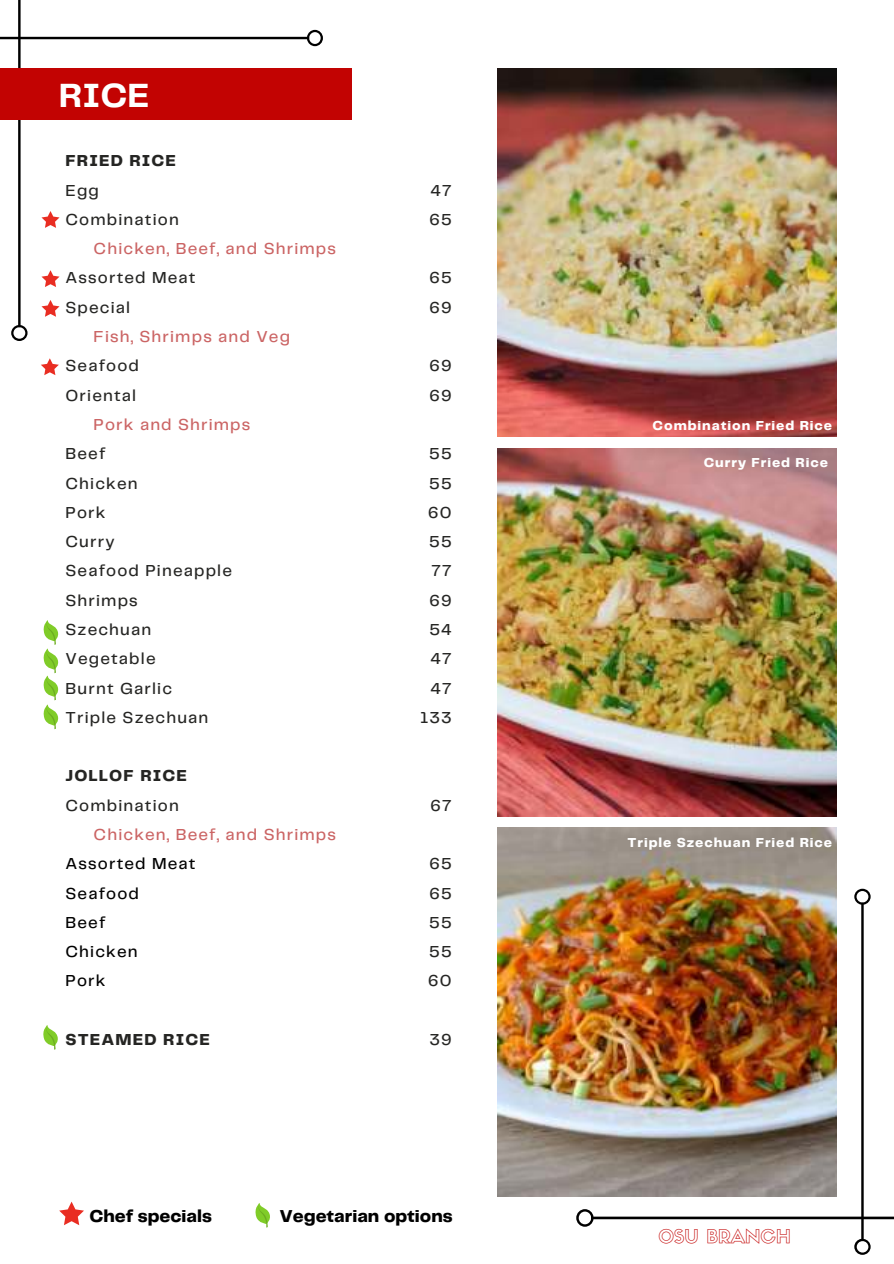
<style>
.page{position:relative;width:894px;height:1264px;background:#fff}
.page>*{position:absolute;margin:0;border:0;box-sizing:border-box;transform-origin:0 0}
.t1{font:700 34.8px "Telegraf";color:#fff}
.t2{font:18.3px "Sifonn Basic Outline";color:#c20302}
.t3{font:800 18px "Telegraf";color:#000}
.t4{font:500 16.5px/29.2px "Telegraf";letter-spacing:.07em;color:#252523}
.t5{font:500 16.5px "Telegraf";letter-spacing:.07em;color:#cb6464}
.t6{font:500 16.5px/29.2px "Telegraf";letter-spacing:.07em;color:#000}
.t7{font:800 16.5px "Telegraf";letter-spacing:.07em;color:#252523}
.t8{font:800 13.5px "Telegraf";letter-spacing:.07em;color:#fff}
</style>
<div class="page">
<div style="left:0;top:69px;width:351px;height:50px;background:#c20302"></div>
<svg style="left:255px;top:1203px;width:15px;height:24px"></svg>
<svg style="left:59px;top:1201px;width:25px;height:24px"></svg>
<svg style="left:0;top:0;width:323px;height:341px"></svg>
<svg style="left:41px;top:358px;width:18px;height:17px"></svg>
<svg style="left:43px;top:620px;width:16px;height:109px"></svg>
<svg style="left:43px;top:1025px;width:15px;height:24px"></svg>
<img style="left:497px;top:69px;width:339px;height:368px">
<img style="left:497px;top:448px;width:339px;height:368px">
<img style="left:497px;top:827px;width:339px;height:369px">
<img style="left:576px;top:888px;width:317px;height:366px">
<h1 class="t1" style="left:59px;top:71px;width:92px">RICE</h1>
<p class="t7" style="left:65px;top:149px;width:112px">FRIED RICE</p>
<p class="t4" style="left:65px;top:175px;width:115px">Egg<br>Combination</p>
<p class="t5" style="left:94px;top:237px;width:244px">Chicken, Beef, and Shrimps</p>
<p class="t4" style="left:65px;top:263px;width:131px">Assorted Meat<br>Special</p>
<p class="t5" style="left:94px;top:325px;width:198px">Fish, Shrimps and Veg</p>
<p class="t4" style="left:65px;top:351px;width:75px">Seafood<br>Oriental</p>
<p class="t5" style="left:94px;top:413px;width:158px">Pork and Shrimps</p>
<p class="t4" style="left:65px;top:438px;width:168px">Beef<br>Chicken<br>Pork<br>Curry<br>Seafood Pineapple<br>Shrimps<br>Szechuan<br>Vegetable<br>Burnt Garlic<br>Triple Szechuan</p>
<p class="t7" style="left:65px;top:764px;width:123px">JOLLOF RICE</p>
<p class="t4" style="left:65px;top:790px;width:115px">Combination</p>
<p class="t5" style="left:94px;top:823px;width:244px">Chicken, Beef, and Shrimps</p>
<p class="t6" style="left:65px;top:848px;width:131px">Assorted Meat<br>Seafood<br>Beef<br>Chicken<br>Pork</p>
<p class="t7" style="left:65px;top:1028px;width:146px">STEAMED RICE</p>
<p class="t4" style="left:429px;top:175px;width:24px">47<br>65</p>
<p class="t4" style="left:429px;top:263px;width:24px">65<br>69</p>
<p class="t4" style="left:429px;top:351px;width:24px">69<br>69</p>
<p class="t4" style="left:420px;top:438px;width:33px;text-align:right">55<br>55<br>60<br>55<br>77<br>69<br>54<br>47<br>47<br>133</p>
<p class="t4" style="left:430px;top:790px;width:23px">67</p>
<p class="t4" style="left:428px;top:848px;width:25px;text-align:justify">65<br>65<br>55<br>55<br>60</p>
<p class="t4" style="left:429px;top:1024px;width:24px">39</p>
<p class="t3" style="left:89px;top:1203px;width:124px">Chef specials</p>
<p class="t3" style="left:279px;top:1203px;width:175px">Vegetarian options</p>
<p class="t8" style="left:652px;top:416px;width:181px">Combination Fried Rice</p>
<p class="t8" style="left:703px;top:453px;width:125px">Curry Fried Rice</p>
<p class="t8" style="left:627px;top:832px;width:206px">Triple Szechuan Fried Rice</p>
<p class="t2" style="left:658px;top:1224px;width:134px">OSU BRANCH</p>
</div>
